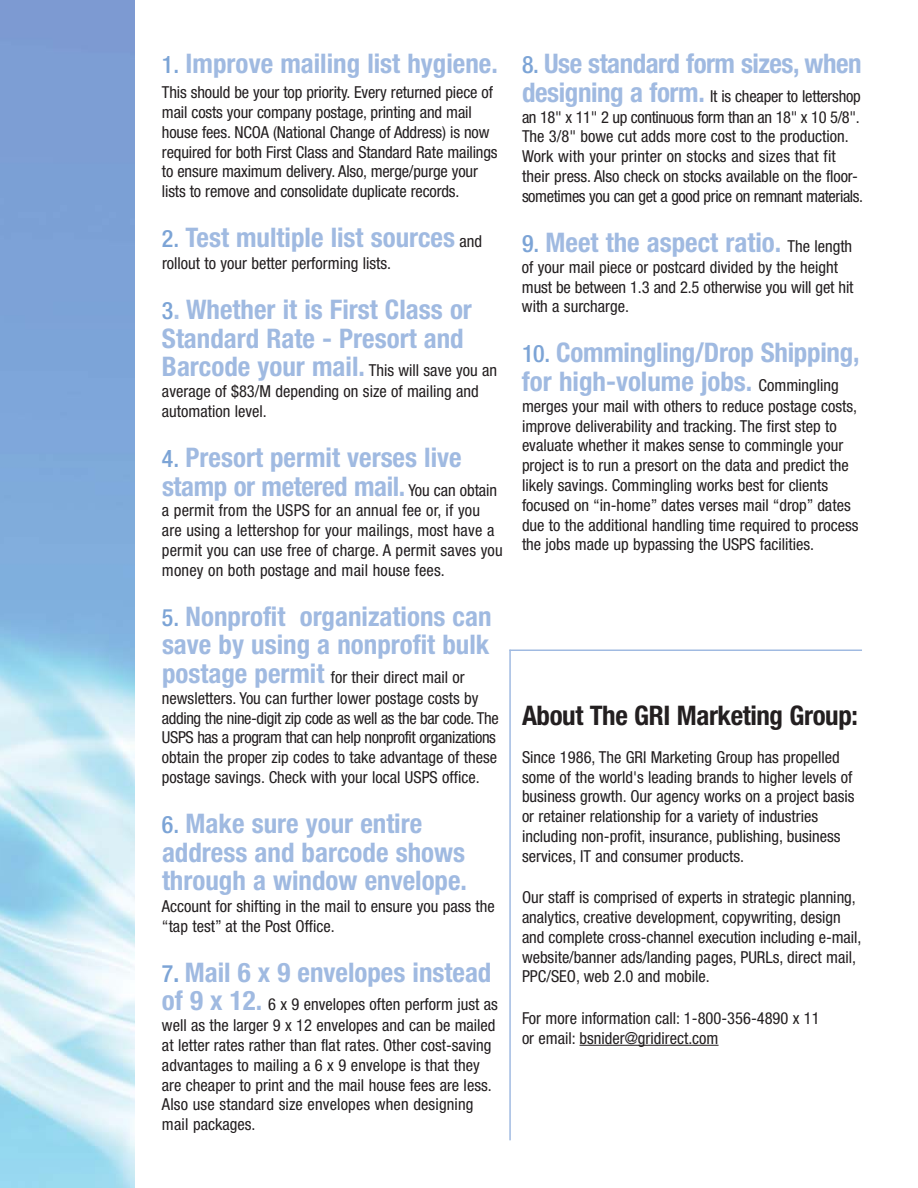
<style>
.page{position:relative;width:918px;height:1188px;background:#fff}
.page>*{position:absolute;margin:0;border:0;box-sizing:border-box;transform-origin:0 0}
.t1{font:700 condensed 27px/28.5px "Helvetica Neue";color:#a0bae1}
.t2{font:700 condensed 27px "Helvetica Neue";letter-spacing:-.02em;color:#a0bae1}
.t3{font:700 condensed 27px "Helvetica Neue";letter-spacing:-.015em;color:#231f20}
.t4{font:condensed 16.5px/19.8px "Helvetica Neue";color:#231f20}
.s1{font-weight:500;font-size:24px;color:#7ca4d6}
.s2{font-weight:400;font-size:16.5px;color:#231f20}
.s3{color:#acc3e5}
.s4{font-weight:700;font-size:27px;color:#a0bae1}
.s5{font-size:24px;color:#7ca4d6}
</style>
<div class="page">
<hr style="left:580px;top:1045px;width:139px;height:1px;background:#231f20">
<hr style="left:509px;top:650px;width:353px;height:1px;background:#a0bae1">
<hr style="left:509px;top:650px;width:2px;height:490px;background:#a0bae1">
<h1 class="t1" style="left:162px;top:52px;width:337px"><span class="s1">1.</span> Improve mailing list hygiene.</h1>
<p class="t4" style="left:162px;top:84px;width:337px">This should be your top priority. Every returned piece of mail costs your company postage, printing and mail house fees. NCOA (National Change of Address) is now required for both First Class and Standard Rate mailings to ensure maximum delivery. Also, merge/purge your lists to remove and consolidate duplicate records.</p>
<h1 class="t1" style="left:162px;top:226px;width:322px"><span class="s1">2.</span> Test multiple list sources <span class="s2">and</span></h1>
<p class="t4" style="left:162px;top:255px;width:231px">rollout to your better performing lists.</p>
<h1 class="t1" style="left:162px;top:298px;width:311px"><span class="s1">3</span><span class="s3">.</span> Whether it is First Class or<br>Standard Rate - Presort and</h1>
<p class="t4" style="left:162px;top:362px;width:337px;line-height:20.2px"><span class="s4">Barcode your mail.</span> This will save you an average of $83/M depending on size of mailing and automation level.</p>
<h1 class="t1" style="left:162px;top:446px;width:337px"><span class="s1">4.</span> Presort permit verses live stamp or metered mail. <span class="s2">You can obtain</span></h1>
<p class="t4" style="left:162px;top:502px;width:342px">a permit from the USPS for an annual fee or, if you are using a lettershop for your mailings, most have a permit you can use free of charge. A permit saves you money on both postage and mail house fees.</p>
<h1 class="t1" style="left:162px;top:604px;width:331px"><span class="s1">5.</span> Nonprofit organizations can save by using a nonprofit bulk</h1>
<p class="t4" style="left:162px;top:668px;width:338px"><span class="s4">postage permit</span> for their direct mail or newsletters. You can further lower postage costs by adding the nine-digit zip code as well as the bar code. The USPS has a program that can help nonprofit organizations obtain the proper zip codes to take advantage of these postage savings. Check with your local USPS office.</p>
<h1 class="t1" style="left:162px;top:812px;width:307px"><span class="s1">6.</span> Make sure your entire address and barcode shows through a window envelope.</h1>
<p class="t4" style="left:162px;top:898px;width:334px">Account for shifting in the mail to ensure you pass the “tap test” at the Post Office.</p>
<h1 class="t1" style="left:162px;top:960px;width:331px"><span class="s1">7</span><span class="s5">.</span> Mail 6 x 9 envelopes instead</h1>
<p class="t4" style="left:162px;top:996px;width:337px"><span class="s4">of 9 x 12.</span> 6 x 9 envelopes often perform just as well as the larger 9 x 12 envelopes and can be mailed at letter rates rather than flat rates. Other cost-saving advantages to mailing a 6 x 9 envelope is that they are cheaper to print and the mail house fees are less.<br>Also use standard size envelopes when designing mail packages.</p>
<h1 class="t2" style="left:522px;top:54px;width:341px"><span class="s1">8.</span> Use standard form sizes, when</h1>
<p class="t4" style="left:522px;top:87px;width:343px"><span class="s4">designing a form.</span> It is cheaper to lettershop an 18" x 11" 2 up continuous form than an 18" x 10 5/8".<br>The 3/8" bowe cut adds more cost to the production.<br>Work with your printer on stocks and sizes that fit their press. Also check on stocks available on the floor&shy;sometimes you can get a good price on remnant materials.</p>
<h1 class="t1" style="left:522px;top:230px;width:332px"><span class="s1">9.</span> Meet the aspect ratio. <span class="s2">The length</span></h1>
<p class="t4" style="left:522px;top:258px;width:333px">of your mail piece or postcard divided by the height must be between 1.3 and 2.5 otherwise you will get hit with a surcharge.</p>
<h1 class="t1" style="left:522px;top:341px;width:339px"><span class="s1">10.</span> Commingling/Drop Shipping, for high-volume jobs. <span class="s2">Commingling</span></h1>
<p class="t4" style="left:522px;top:397px;width:338px">merges your mail with others to reduce postage costs, improve deliverability and tracking. The first step to evaluate whether it makes sense to commingle your project is to run a presort on the data and predict the likely savings. Commingling works best for clients focused on “in-home” dates verses mail “drop” dates due to the additional handling time required to process the jobs made up bypassing the USPS facilities.</p>
<h1 class="t3" style="left:522px;top:705px;width:337px">About The GRI Marketing Group:</h1>
<p class="t4" style="left:522px;top:748px;width:334px">Since 1986, The GRI Marketing Group has propelled some of the world's leading brands to higher levels of business growth. Our agency works on a project basis or retainer relationship for a variety of industries including non-profit, insurance, publishing, business services, IT and consumer products.</p>
<p class="t4" style="left:522px;top:889px;width:341px">Our staff is comprised of experts in strategic planning, analytics, creative development, copywriting, design and complete cross-channel execution including e-mail, website/banner ads/landing pages, PURLs, direct mail, PPC/SEO, web 2.0 and mobile.</p>
<p class="t4" style="left:522px;top:1009px;width:299px">For more information call: 1-800-356-4890 x 11 or email: bsnider@gridirect.com</p>
</div>
